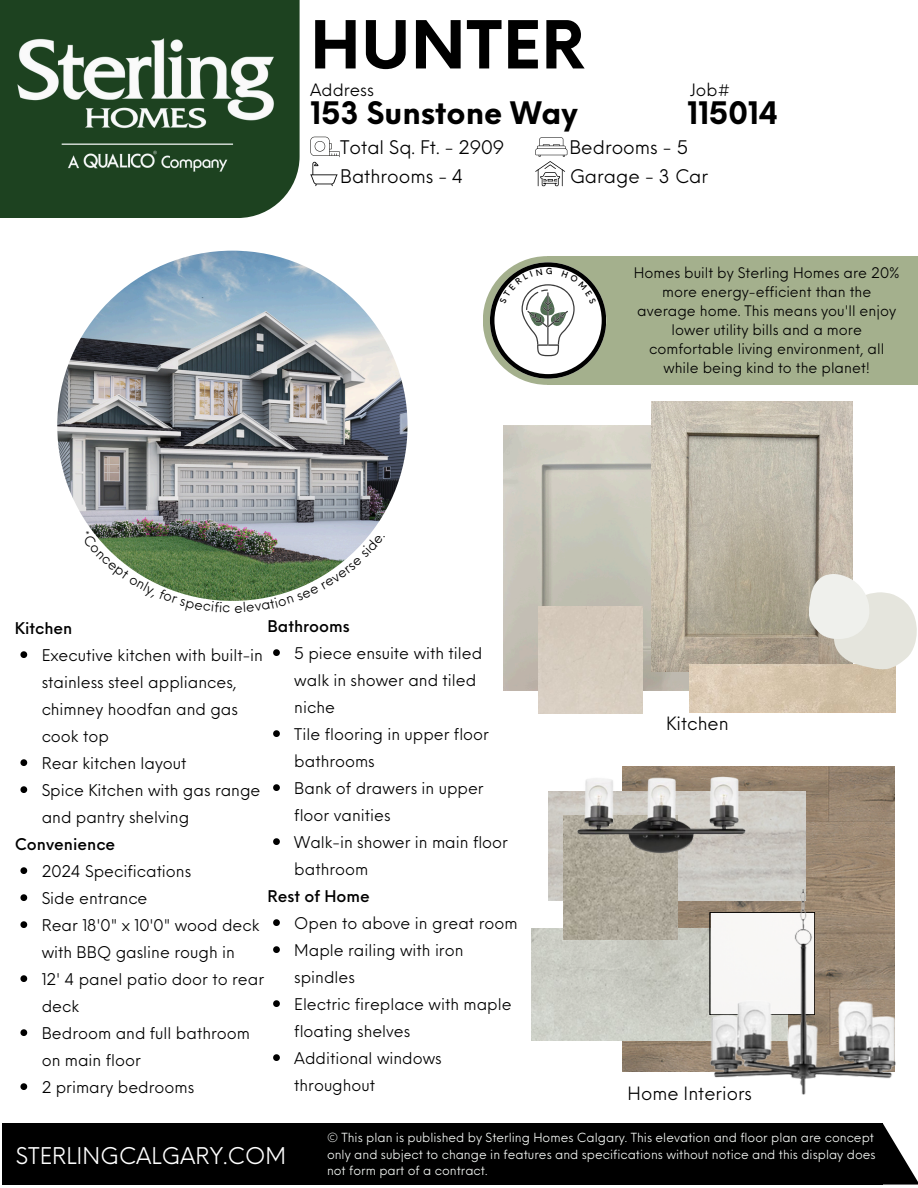
<style>
.page{position:relative;width:918px;height:1188px;background:#fff}
.page>*{position:absolute;margin:0;border:0;box-sizing:border-box;transform-origin:0 0}
.t1{font:700 64.5px "Neue Einstellung";letter-spacing:.01em;color:#000}
.t2{font:700 30.3px "Neue Einstellung";color:#000}
.t3{font:22.5px "Neue Einstellung";color:#fff}
.t4{font:18.3px "Neue Einstellung";color:#000}
.t5{font:17.85px "Neue Einstellung";color:#000}
.t6{font:16.65px "Neue Einstellung";color:#000}
.t7{font:15.75px/27px "Neue Einstellung";color:#000}
.t8{font:500 15.75px "Neue Einstellung";color:#000}
.t9{font:14.25px/19.2px "Neue Einstellung";color:#000;text-align:center}
.t10{font:12.3px/16.4px "Neue Einstellung";color:#f6f9f6}
</style>
<div class="page">
<div style="left:0;top:0;width:300px;height:218px;background:#1d4220"></div>
<img style="left:17px;top:38px;width:257px;height:134px">
<div style="left:2px;top:1123px;width:881px;height:62px;background:#000"></div>
<svg style="left:883px;top:1124px;width:35px;height:61px"></svg>
<img style="left:57px;top:251px;width:351px;height:350px;border-radius:50%">
<svg style="left:310px;top:137px;width:30px;height:49px"></svg>
<div style="left:483px;top:256px;width:129px;height:129px;background:#a4b08d;border-radius:50%"></div>
<div style="left:547px;top:256px;width:371px;height:129px;background:#a4b08d"></div>
<svg style="left:535px;top:137px;width:32px;height:49px"></svg>
<img style="left:623px;top:766px;width:272px;height:305px">
<img style="left:531px;top:928px;width:178px;height:113px">
<img style="left:549px;top:791px;width:256px;height:110px">
<img style="left:564px;top:816px;width:113px;height:124px">
<svg style="left:273px;top:649px;width:7px;height:7px"></svg>
<svg style="left:273px;top:730px;width:7px;height:7px"></svg>
<svg style="left:273px;top:784px;width:7px;height:7px"></svg>
<svg style="left:273px;top:838px;width:7px;height:7px"></svg>
<svg style="left:273px;top:919px;width:7px;height:7px"></svg>
<svg style="left:273px;top:946px;width:7px;height:7px"></svg>
<svg style="left:273px;top:1000px;width:7px;height:7px"></svg>
<svg style="left:273px;top:1054px;width:7px;height:7px"></svg>
<img style="left:504px;top:426px;width:186px;height:264px">
<img style="left:651px;top:401px;width:202px;height:270px">
<img style="left:690px;top:664px;width:206px;height:48px">
<div style="left:538px;top:606px;width:105px;height:107px;background:#d6ccbe"></div>
<svg style="left:20px;top:651px;width:7px;height:7px"></svg>
<svg style="left:20px;top:759px;width:7px;height:7px"></svg>
<svg style="left:20px;top:786px;width:7px;height:7px"></svg>
<svg style="left:20px;top:867px;width:7px;height:7px"></svg>
<svg style="left:20px;top:894px;width:7px;height:7px"></svg>
<svg style="left:20px;top:921px;width:7px;height:7px"></svg>
<svg style="left:20px;top:975px;width:7px;height:7px"></svg>
<svg style="left:20px;top:1029px;width:7px;height:7px"></svg>
<svg style="left:20px;top:1083px;width:7px;height:7px"></svg>
<img style="left:834px;top:592px;width:83px;height:77px">
<img style="left:808px;top:574px;width:62px;height:67px">
<img style="left:709px;top:878px;width:187px;height:217px">
<img style="left:577px;top:775px;width:170px;height:79px">
<svg style="left:490px;top:262px;width:116px;height:116px"></svg>
<svg style="left:91px;top:530px;width:282px;height:71px"></svg>
<p class="t1" style="left:310px;top:-14px;width:276px">HUNTER</p>
<h5 class="t6" style="left:310px;top:75px;width:65px">Address</h5>
<p class="t6" style="left:690px;top:75px;width:42px">Job#</p>
<p class="t2" style="left:310px;top:85px;width:269px">153 Sunstone Way</p>
<p class="t2" style="left:687px;top:85px;width:93px">115014</p>
<h1 class="t4" style="left:340px;top:131px;width:166px">Total Sq. Ft. - 2909</h1>
<h5 class="t4" style="left:569px;top:131px;width:120px">Bedrooms - 5</h5>
<h2 class="t4" style="left:340px;top:160px;width:125px">Bathrooms - 4</h2>
<h6 class="t4" style="left:570px;top:160px;width:140px">Garage - 3 Car</h6>
<p class="t8" style="left:268px;top:613px;width:84px">Bathrooms</p>
<p class="t7" style="left:294px;top:639px;width:189px">5 piece ensuite with tiled walk in shower and tiled niche</p>
<p class="t7" style="left:294px;top:720px;width:196px">Tile flooring in upper floor bathrooms</p>
<p class="t7" style="left:294px;top:774px;width:191px">Bank of drawers in upper floor vanities</p>
<h6 class="t7" style="left:294px;top:828px;width:215px">Walk-in shower in main floor bathroom</h6>
<p class="t8" style="left:268px;top:883px;width:104px">Rest of Home</p>
<p class="t7" style="left:294px;top:909px;width:225px">Open to above in great room</p>
<p class="t7" style="left:294px;top:936px;width:171px">Maple railing with iron spindles</p>
<h6 class="t7" style="left:294px;top:990px;width:219px">Electric fireplace with maple floating shelves</h6>
<p class="t7" style="left:294px;top:1044px;width:149px">Additional windows throughout</p>
<p class="t8" style="left:15px;top:615px;width:59px">Kitchen</p>
<p class="t7" style="left:42px;top:641px;width:223px">Executive kitchen with built-in stainless steel appliances, chimney hoodfan and gas cook top<br>Rear kitchen layout<br>Spice Kitchen with gas range and pantry shelving</p>
<p class="t8" style="left:15px;top:831px;width:102px">Convenience</p>
<p class="t7" style="left:42px;top:857px;width:224px">2024 Specifications<br>Side entrance<br>Rear 18'0" x 10'0" wood deck with BBQ gasline rough in<br>12' 4 panel patio door to rear deck<br>Bedroom and full bathroom on main floor<br>2 primary bedrooms</p>
<p class="t9" style="left:634px;top:262px;width:267px">Homes built by Sterling Homes are 20% more energy-efficient than the average home. This means you'll enjoy lower utility bills and a more comfortable living environment, all while being kind to the planet!</p>
<p class="t5" style="left:666px;top:708px;width:64px">Kitchen</p>
<p class="t5" style="left:628px;top:1078px;width:126px">Home Interiors</p>
<p class="t3" style="left:16px;top:1136px;width:272px">STERLINGCALGARY.COM</p>
<p class="t10" style="left:327px;top:1129px;width:550px">© This plan is published by Sterling Homes Calgary. This elevation and floor plan are concept only and subject to change in features and specifications without notice and this display does not form part of a contract.</p>
</div>
